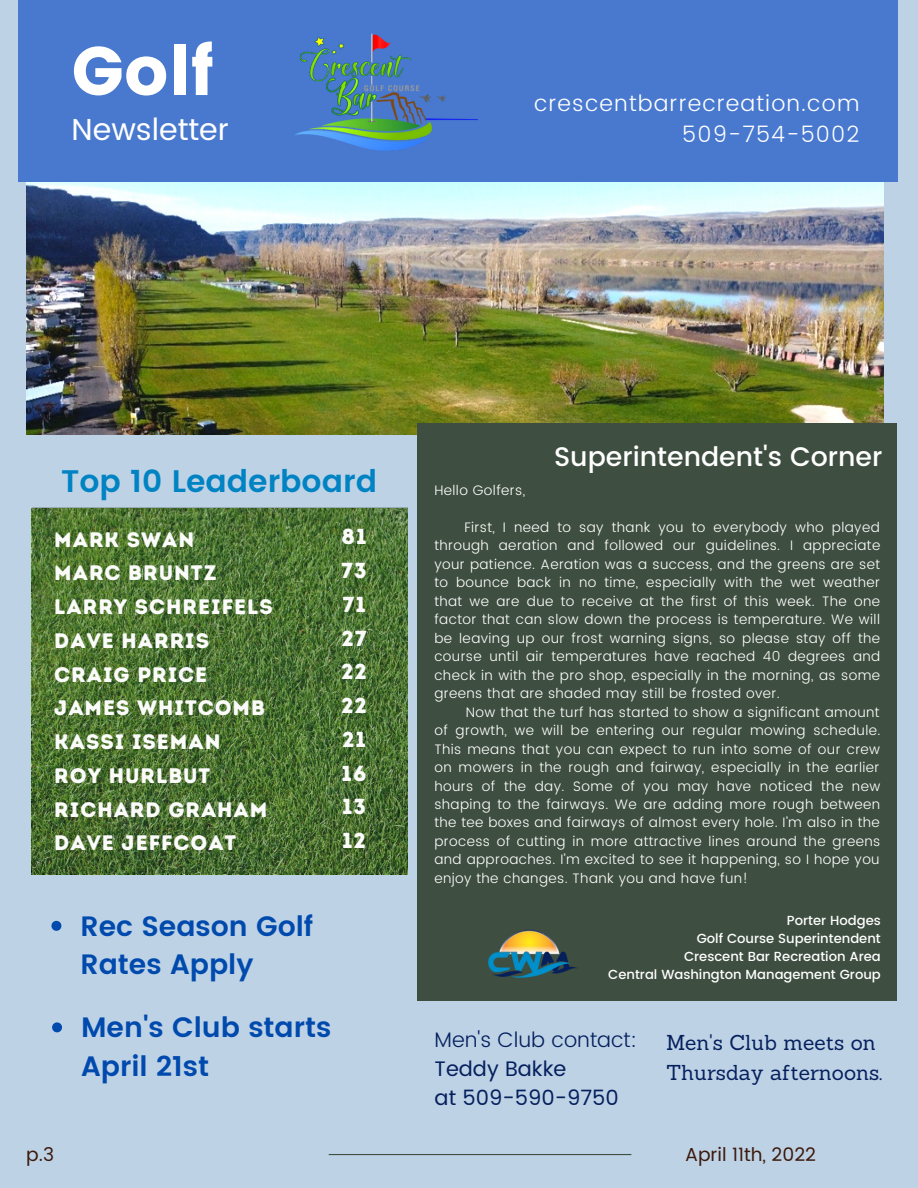
<style>
.page{position:relative;width:918px;height:1188px;background:#bed2e6}
.page>*{position:absolute;margin:0;border:0;box-sizing:border-box;transform-origin:0 0}
.t1{font:68.4px "Poppins";color:#fff}
.t2{font:600 31.2px "Poppins";color:#0083c2}
.t3{font:30.3px "Poppins";color:#fff}
.t4{font:600 28.05px/38.5px "Poppins";color:#004aad}
.t5{font:500 26.85px "Poppins";color:#fff}
.t6{font:300 22.35px "Poppins";letter-spacing:.05em;color:#fff}
.t7{font:21.75px/33.8px "Intro Rust Base";letter-spacing:.045em;color:#fff;text-align:justify}
.t8{font:21px/33.8px "Intro Rust Base";letter-spacing:.045em;color:#fff}
.t9{font:21px/29.2px "Sanchez";color:#05205d}
.t10{font:21px "Poppins";color:#05205d}
.t11{font:300 21px "Poppins";color:#05205d}
.t12{font:18.75px "Poppins";color:#3c1a0c}
.t13{font:300 13.8px/18.5px "Poppins";letter-spacing:.03em;color:#fff;text-align:justify}
.t14{font:500 13.2px "Poppins";color:#fff}
</style>
<div class="page">
<img style="left:26px;top:181px;width:858px;height:254px">
<div style="left:18px;top:0;width:880px;height:181px;background:#4879cf"></div>
<hr style="left:329px;top:1154px;width:302px;height:1px;background:#3e4e40">
<div style="left:418px;top:424px;width:479px;height:577px;background:#3e4e40"></div>
<img style="left:488px;top:929px;width:89px;height:49px">
<img style="left:295px;top:33px;width:184px;height:118px">
<svg style="left:32px;top:508px;width:376px;height:366px;background:#4d7133"></svg>
<svg style="left:52px;top:1022px;width:10px;height:10px"></svg>
<svg style="left:51px;top:921px;width:10px;height:10px"></svg>
<p class="t1" style="left:72px;top:31px;width:143px">Golf</p>
<p class="t3" style="left:72px;top:112px;width:159px">Newsletter</p>
<p class="t6" style="left:534px;top:90px;width:327px">crescentbarrecreation.com</p>
<p class="t6" style="left:682px;top:122px;width:179px">509-754-5002</p>
<p class="t2" style="left:61px;top:463px;width:317px">Top 10 Leaderboard</p>
<h3 class="t8" style="left:54px;top:522px;width:220px">MARK SWAN<br>MARC BRUNTZ<br>LARRY SCHREIFELS<br>DAVE HARRIS<br>CRAIG PRICE<br>JAMES WHITCOMB<br>KASSI ISEMAN<br>ROY HURLBUT<br>RICHARD GRAHAM<br>DAVE JEFFCOAT</h3>
<h3 class="t7" style="left:341px;top:520px;width:28px">81<br>73<br>71<br>27<br>22<br>22<br>21<br>16<br>13<br>12</h3>
<p class="t4" style="left:80px;top:907px;width:234px">Rec Season Golf<br>Rates Apply</p>
<p class="t12" style="left:26px;top:1143px;width:29px">p.3</p>
<p class="t4" style="left:81px;top:1008px;width:252px">Men's Club starts<br>April 21st</p>
<p class="t5" style="left:554px;top:441px;width:330px">Superintendent's Corner</p>
<p class="t13" style="left:434px;top:481px;width:92px">Hello Golfers,</p>
<p class="t13" style="left:434px;top:518px;width:447px;text-indent:30px">First, I need to say thank you to everybody who played through aeration and followed our guidelines. I appreciate your patience. Aeration was a success, and the greens are set to bounce back in no time, especially with the wet weather that we are due to receive at the first of this week. The one factor that can slow down the process is temperature. We will be leaving up our frost warning signs, so please stay off the course until air temperatures have reached 40 degrees and check in with the pro shop, especially in the morning, as some greens that are shaded may still be frosted over.</p>
<p class="t13" style="left:434px;top:703px;width:448px;text-indent:32px">Now that the turf has started to show a significant amount of growth, we will be entering our regular mowing schedule.<br>This means that you can expect to run into some of our crew on mowers in the rough and fairway, especially in the earlier hours of the day. Some of you may have noticed the new shaping to the fairways. We are adding more rough between the tee boxes and fairways of almost every hole. I’m also in the process of cutting in more attractive lines around the greens and approaches. I’m excited to see it happening, so I hope you enjoy the changes. Thank you and have fun!</p>
<p class="t14" style="left:787px;top:912px;width:95px">Porter Hodges</p>
<p class="t14" style="left:697px;top:930px;width:186px">Golf Course Superintendent</p>
<p class="t14" style="left:684px;top:948px;width:198px">Crescent Bar Recreation Area</p>
<p class="t14" style="left:608px;top:966px;width:274px">Central Washington Management Group</p>
<p class="t11" style="left:435px;top:1027px;width:204px">Men's Club contact:</p>
<p class="t10" style="left:435px;top:1056px;width:133px">Teddy Bakke</p>
<p class="t10" style="left:435px;top:1086px;width:186px">at 509-590-9750</p>
<p class="t9" style="left:666px;top:1028px;width:218px">Men's Club meets on<br>Thursday afternoons.</p>
<p class="t12" style="left:685px;top:1143px;width:132px">April 11th, 2022</p>
</div>
